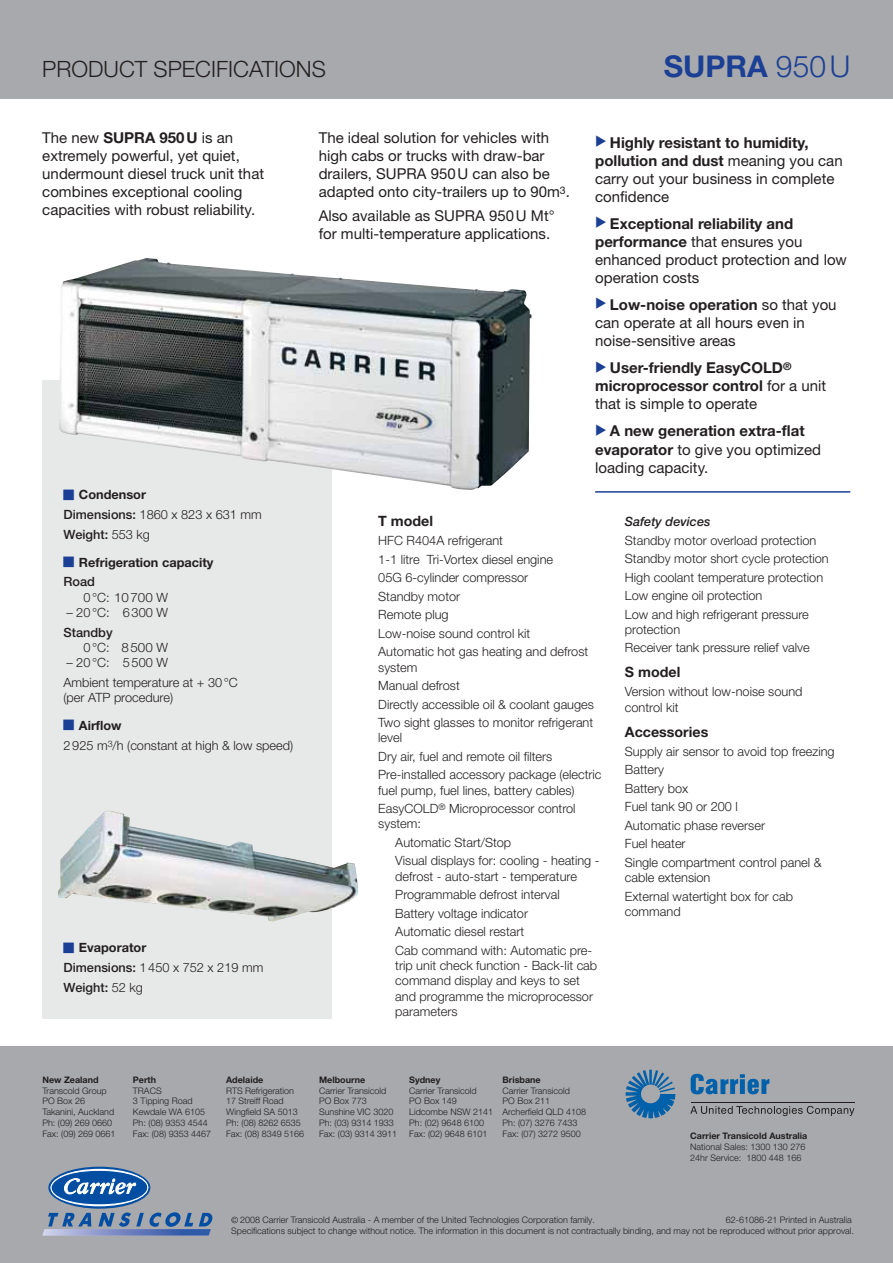
<style>
.page{position:relative;width:893px;height:1263px;background:#fff}
.page>*{position:absolute;margin:0;border:0;box-sizing:border-box;transform-origin:0 0}
.t1{font:700 30px "Helvetica Neue";color:#1b3f94}
.t2{font:300 22.5px "Helvetica Neue";color:#231f20}
.t3{font:15px/18px "Helvetica Neue";color:#231f20}
.t4{font:700 15px/18.1px "Helvetica Neue";color:#231f20}
.t5{font:700 14.25px "Helvetica Neue";color:#231f20}
.t6{font:300 12.75px/18.5px "Helvetica Neue";color:#231f20}
.t7{font:500 12.75px/19.6px "Helvetica Neue";color:#231f20}
.t8{font:700 12.75px "Helvetica Neue";color:#231f20}
.t9{font:italic 500 12.75px "Helvetica Neue";color:#231f20}
.t10{font:300 9px/10.8px "Helvetica Neue";color:#221e1f}
.t11{font:700 9px "Helvetica Neue";color:#221e1f}
.s1{font-weight:300}
.s2{font-weight:700}
.s3{color:#1b3f94}
.s4{font-weight:400}
.s5{font-weight:500}
</style>
<div class="page">
<div style="left:0;top:1046px;width:893px;height:217px;background:#a7a9ac"></div>
<hr style="left:595px;top:491px;width:255px;height:2px;background:#1b3f94">
<div style="left:42px;top:380px;width:289px;height:638px;background:#e7e8e8"></div>
<div style="left:0;top:0;width:893px;height:98px;background:#a7a9ac"></div>
<img style="left:59px;top:258px;width:472px;height:232px">
<img style="left:58px;top:811px;width:300px;height:110px">
<svg style="left:48px;top:1167px;width:102px;height:42px"></svg>
<svg style="left:51px;top:1169px;width:97px;height:37px"></svg>
<div style="left:51px;top:1170px;width:97px;height:35px;background:#034ea2;border-radius:50%"></div>
<div style="left:51px;top:1170px;width:97px;height:35px;border:1px solid #fff;border-radius:50%"></div>
<svg style="left:64px;top:1179px;width:72px;height:15px"></svg>
<svg style="left:42px;top:1212px;width:170px;height:24px"></svg>
<hr style="left:691px;top:1102px;width:163px;height:1px;background:#221e1f">
<svg style="left:691px;top:1074px;width:78px;height:20px"></svg>
<svg style="left:625px;top:1070px;width:50px;height:48px"></svg>
<svg style="left:690px;top:1106px;width:164px;height:10px"></svg>
<svg style="left:231px;top:1217px;width:7px;height:6px"></svg>
<h2 class="t2" style="left:42px;top:61px;width:285px">PRODUCT SPECIFICATIONS</h2>
<h1 class="t1" style="left:664px;top:56px;width:188px">SUPRA <span class="s1">950U</span></h1>
<p class="t3" style="left:42px;top:130px;width:223px">The new <span class="s2">SUPRA 950U</span> is an extremely powerful, yet quiet, undermount diesel truck unit that combines exceptional cooling capacities with robust reliability.</p>
<p class="t3" style="left:319px;top:130px;width:253px">The ideal solution for vehicles with high cabs or trucks with draw-bar drailers, SUPRA 950U can also be adapted onto city-trailers up to 90m<sup>3</sup>.</p>
<p class="t3" style="left:319px;top:208px;width:237px">Also available as SUPRA 950U Mt° for multi-temperature applications.</p>
<p class="t3" style="left:595px;top:135px;width:249px"><span class="s3">◆</span> <span class="s2">Highly resistant to humidity, pollution and dust</span> meaning you can carry out your business in complete confidence</p>
<p class="t3" style="left:595px;top:216px;width:253px"><span class="s3">◆</span> <span class="s2">Exceptional reliability and performance</span> that ensures you enhanced product protection and low operation costs</p>
<p class="t3" style="left:595px;top:297px;width:243px"><span class="s3">◆</span> <span class="s2">Low-noise operation</span> so that you can operate at all hours even in noise-sensitive areas</p>
<p class="t4" style="left:595px;top:360px;width:233px"><span class="s3">◆</span> User-friendly EasyCOLD<sup>® </sup>microprocessor control <span class="s4">for a unit that is simple to operate</span></p>
<p class="t4" style="left:595px;top:423px;width:227px"><span class="s3">◆</span> A new generation extra-flat evaporator <span class="s4">to give you optimized loading capacity.</span></p>
<p class="t6" style="left:64px;top:486px;width:200px;line-height:19.6px;text-indent:15px"><span class="s2">Condensor<br></span><span class="s5">Dimensions:</span> 1860 x 823 x 631 mm<br><span class="s5">Weight:</span> 553 kg</p>
<p class="t8" style="left:79px;top:557px;width:136px">Refrigeration capacity</p>
<p class="t7" style="left:64px;top:573px;width:33px">Road</p>
<p class="t6" style="left:83px;top:589px;width:86px">0°C: 10700 W</p>
<p class="t6" style="left:66px;top:604px;width:103px">– 20°C: 6300 W</p>
<p class="t7" style="left:64px;top:623px;width:51px">Standby</p>
<p class="t6" style="left:83px;top:639px;width:86px">0°C: 8500 W</p>
<p class="t6" style="left:64px;top:654px;width:176px;line-height:19.5px">– 20°C: 5500 W<br>Ambient temperature at + 30°C</p>
<p class="t6" style="left:64px;top:689px;width:111px">(per ATP procedure)</p>
<p class="t6" style="left:64px;top:716px;width:231px;line-height:19.8px;text-indent:15px"><span class="s2">Airflow<br></span>2925 m<sup>3</sup>/h (constant at high &amp; low speed)</p>
<p class="t7" style="left:64px;top:939px;width:201px;text-indent:15px"><span class="s2">Evaporator<br></span>Dimensions: <span class="s1">1450 x 752 x 219 mm<br></span>Weight: <span class="s1">52 kg</span></p>
<p class="t5" style="left:378px;top:516px;width:56px">T model</p>
<p class="t6" style="left:378px;top:533px;width:211px">HFC R404A refrigerant<br>1-1 litre Tri-Vortex diesel engine<br>05G 6-cylinder compressor<br>Standby motor<br>Remote plug<br>Low-noise sound control kit<br>Automatic hot gas heating and defrost</p>
<p class="t6" style="left:378px;top:659px;width:217px">system<br>Manual defrost<br>Directly accessible oil &amp; coolant gauges<br>Two sight glasses to monitor refrigerant</p>
<p class="t6" style="left:378px;top:730px;width:225px">level<br>Dry air, fuel and remote oil filters<br>Pre-installed accessory package (electric</p>
<p class="t6" style="left:378px;top:782px;width:199px">fuel pump, fuel lines, battery cables)<br>EasyCOLD<sup>®</sup> Microprocessor control</p>
<p class="t6" style="left:395px;top:816px;width:206px;text-indent:-17px">system:<br>Automatic Start/Stop<br>Visual displays for: cooling - heating -</p>
<p class="t6" style="left:395px;top:868px;width:198px">defrost - auto-start - temperature<br>Programmable defrost interval<br>Battery voltage indicator<br>Automatic diesel restart<br>Cab command with: Automatic pre-</p>
<p class="t6" style="left:395px;top:959px;width:203px;line-height:15.3px">trip unit check function - Back-lit cab command display and keys to set and programme the microprocessor parameters</p>
<p class="t11" style="left:42px;top:1076px;width:58px">New Zealand</p>
<p class="t10" style="left:42px;top:1086px;width:75px">Transcold Group<br>PO Box 26<br>Takanini, Auckland<br>Ph: (09) 269 0660<br>Fax: (09) 269 0661</p>
<p class="t11" style="left:133px;top:1076px;width:25px">Perth</p>
<p class="t10" style="left:133px;top:1086px;width:80px">TRACS<br>3 Tipping Road<br>Kewdale WA 6105<br>Ph: (08) 9353 4544<br>Fax: (08) 9353 4467</p>
<p class="t11" style="left:226px;top:1076px;width:39px">Adelaide</p>
<p class="t10" style="left:226px;top:1086px;width:80px">RTS Refrigeration<br>17 Streiff Road<br>Wingfield SA 5013<br>Ph: (08) 8262 6535<br>Fax: (08) 8349 5166</p>
<p class="t11" style="left:319px;top:1076px;width:48px">Melbourne</p>
<p class="t10" style="left:319px;top:1086px;width:80px">Carrier Transicold<br>PO Box 773<br>Sunshine VIC 3020<br>Ph: (03) 9314 1933<br>Fax: (03) 9314 3911</p>
<p class="t11" style="left:409px;top:1076px;width:33px">Sydney</p>
<p class="t10" style="left:409px;top:1086px;width:85px">Carrier Transicold<br>PO Box 149<br>Lidcombe NSW 2141<br>Ph: (02) 9648 6100<br>Fax: (02) 9648 6101</p>
<p class="t11" style="left:502px;top:1076px;width:40px">Brisbane</p>
<p class="t10" style="left:502px;top:1086px;width:85px">Carrier Transicold<br>PO Box 211<br>Archerfield QLD 4108<br>Ph: (07) 3276 7433<br>Fax: (07) 3272 9500</p>
<p class="t9" style="left:625px;top:517px;width:87px">Safety devices</p>
<p class="t6" style="left:625px;top:532px;width:205px">Standby motor overload protection Standby motor short cycle protection High coolant temperature protection Low engine oil protection<br>Low and high refrigerant pressure</p>
<p class="t6" style="left:625px;top:621px;width:186px">protection<br>Receiver tank pressure relief valve</p>
<p class="t5" style="left:625px;top:667px;width:57px">S model</p>
<p class="t6" style="left:625px;top:685px;width:179px;line-height:15.3px">Version without low-noise sound control kit</p>
<p class="t5" style="left:625px;top:726px;width:85px">Accessories</p>
<p class="t6" style="left:625px;top:743px;width:211px">Supply air sensor to avoid top freezing<br>Battery<br>Battery box<br>Fuel tank 90 or 200 l<br>Automatic phase reverser<br>Fuel heater<br>Single compartment control panel &amp;</p>
<p class="t6" style="left:625px;top:869px;width:170px">cable extension<br>External watertight box for cab</p>
<p class="t6" style="left:625px;top:903px;width:57px">command</p>
<p class="t11" style="left:690px;top:1133px;width:119px">Carrier Transicold Australia</p>
<p class="t10" style="left:690px;top:1142px;width:117px">National Sales: 1300 130 276<br>24hr Service: 1800 448 166</p>
<p class="t10" style="left:232px;top:1216px;width:364px"><sup>c</sup> 2008 Carrier Transicold Australia - A member of the United Technologies Corporation family.</p>
<p class="t10" style="left:726px;top:1216px;width:128px">62-61086-21 Printed in Australia</p>
<p class="t10" style="left:231px;top:1226px;width:624px">Specifications subject to change without notice. The information in this document is not contractually binding, and may not be reproduced without prior approval.</p>
</div>
